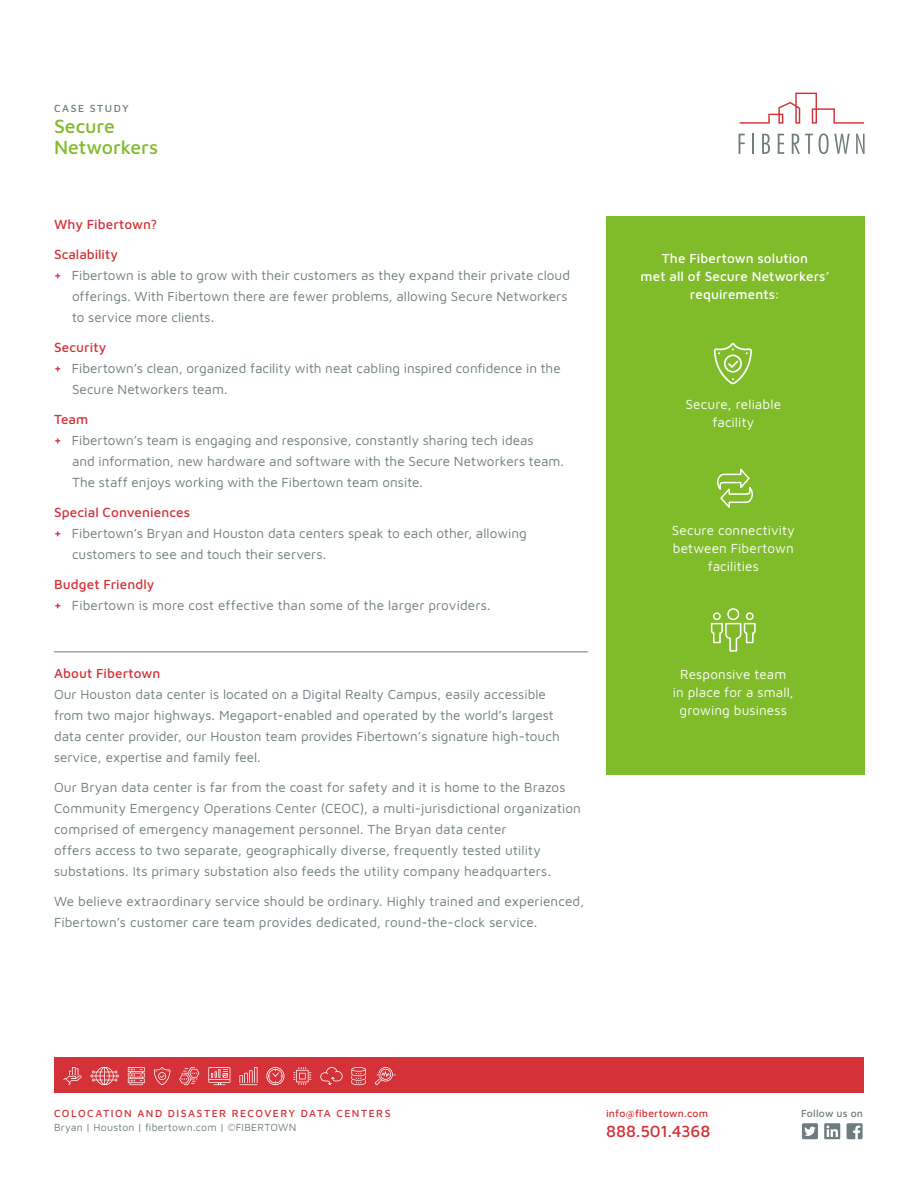
<style>
.page{position:relative;width:918px;height:1188px;background:#fff}
.page>*{position:absolute;margin:0;border:0;box-sizing:border-box;transform-origin:0 0}
.t1{font:500 19.5px "Maven Pro";letter-spacing:-.005em;color:#80bb2a}
.t2{font:500 16.5px "Maven Pro";color:#d43238}
.body{font:13.5px/21px "Maven Pro";color:#6d7c7e}
.t3{font:13.5px/18px "Maven Pro";letter-spacing:.01em;color:#fff;text-align:center}
.body-2{font:500 13.5px "Maven Pro";letter-spacing:.005em;color:#d43238}
.t4{font:500 13.5px/18px "Maven Pro";letter-spacing:.01em;color:#fff;text-align:center}
.t5{font:500 10.5px "Maven Pro";letter-spacing:.13em;color:#d43238}
.t6{font:10.5px "Maven Pro";letter-spacing:.02em;color:#6d7c7e}
.t7{font:500 10.5px "Maven Pro";letter-spacing:.015em;color:#d43238}
.t8{font:500 10.5px "Maven Pro";letter-spacing:.015em;color:#6d7c7e}
.t9{font:500 10.5px "Maven Pro";letter-spacing:.14em;color:#6d7c7e}
.s1{font-weight:700;color:#d43238}
.s2{font-weight:500;color:#d43238}
</style>
<div class="page">
<div style="left:606px;top:216px;width:259px;height:559px;background:#80bb2a"></div>
<svg style="left:739px;top:134px;width:6px;height:20px"></svg>
<hr style="left:752px;top:134px;width:2px;height:20px;background:#6d7c7e">
<svg style="left:762px;top:134px;width:8px;height:20px"></svg>
<svg style="left:778px;top:134px;width:6px;height:20px"></svg>
<svg style="left:792px;top:134px;width:21px;height:20px"></svg>
<svg style="left:819px;top:133px;width:31px;height:21px"></svg>
<svg style="left:856px;top:134px;width:9px;height:20px"></svg>
<svg style="left:740px;top:93px;width:124px;height:31px"></svg>
<svg style="left:714px;top:343px;width:38px;height:41px"></svg>
<svg style="left:710px;top:608px;width:46px;height:44px"></svg>
<svg style="left:717px;top:468px;width:36px;height:40px"></svg>
<hr style="left:54px;top:652px;width:534px;height:1px;background:#6d7c7e">
<div style="left:54px;top:1058px;width:810px;height:36px;background:#d43238"></div>
<svg style="left:802px;top:1123px;width:16px;height:16px"></svg>
<svg style="left:824px;top:1123px;width:16px;height:16px"></svg>
<svg style="left:847px;top:1123px;width:16px;height:16px"></svg>
<svg style="left:90px;top:1067px;width:29px;height:18px"></svg>
<svg style="left:179px;top:1067px;width:20px;height:18px"></svg>
<svg style="left:208px;top:1067px;width:22px;height:18px"></svg>
<svg style="left:154px;top:1067px;width:16px;height:18px"></svg>
<svg style="left:63px;top:1067px;width:19px;height:18px"></svg>
<svg style="left:239px;top:1067px;width:19px;height:18px"></svg>
<svg style="left:128px;top:1067px;width:17px;height:18px"></svg>
<svg style="left:266px;top:1067px;width:18px;height:18px"></svg>
<svg style="left:293px;top:1067px;width:18px;height:18px"></svg>
<svg style="left:320px;top:1067px;width:23px;height:18px"></svg>
<svg style="left:351px;top:1067px;width:15px;height:18px"></svg>
<svg style="left:375px;top:1067px;width:21px;height:18px"></svg>
<p class="t9" style="left:54px;top:101px;width:76px">CASE STUDY</p>
<p class="t1" style="left:54px;top:113px;width:63px">Secure</p>
<p class="t1" style="left:54px;top:134px;width:106px">Networkers</p>
<p class="body-2" style="left:54px;top:215px;width:105px">Why Fibertown?</p>
<p class="body-2" style="left:54px;top:245px;width:66px">Scalability</p>
<p class="body" style="left:72px;top:264px;width:500px;text-indent:-18px"><span class="s1">+</span> Fibertown is able to grow with their customers as they expand their private cloud offerings. With Fibertown there are fewer problems, allowing Secure Networkers to service more clients.</p>
<p class="body-2" style="left:54px;top:338px;width:54px">Security</p>
<p class="body" style="left:72px;top:357px;width:490px;text-indent:-18px"><span class="s1">+</span> Fibertown’s clean, organized facility with neat cabling inspired confidence in the<br>Secure Networkers team.</p>
<p class="body-2" style="left:54px;top:410px;width:36px">Team</p>
<p class="body" style="left:72px;top:429px;width:493px;text-indent:-18px"><span class="s1">+</span> Fibertown’s team is engaging and responsive, constantly sharing tech ideas<br>and information, new hardware and software with the Secure Networkers team.<br>The staff enjoys working with the Fibertown team onsite.</p>
<p class="body-2" style="left:54px;top:503px;width:138px">Special Conveniences</p>
<p class="body" style="left:72px;top:522px;width:456px;text-indent:-18px"><span class="s1">+</span> Fibertown’s Bryan and Houston data centers speak to each other, allowing customers to see and touch their servers.</p>
<p class="body-2" style="left:54px;top:575px;width:102px">Budget Friendly</p>
<p class="body" style="left:54px;top:594px;width:438px"><span class="s1">+</span> Fibertown is more cost effective than some of the larger providers.</p>
<p class="body" style="left:54px;top:662px;width:507px"><span class="s2">About Fibertown<br></span>Our Houston data center is located on a Digital Realty Campus, easily accessible from two major highways. Megaport-enabled and operated by the world’s largest data center provider, our Houston team provides Fibertown’s signature high-touch service, expertise and family feel.</p>
<p class="body" style="left:54px;top:776px;width:528px">Our Bryan data center is far from the coast for safety and it is home to the Brazos Community Emergency Operations Center (CEOC), a multi-jurisdictional organization comprised of emergency management personnel. The Bryan data center<br>offers access to two separate, geographically diverse, frequently tested utility substations. Its primary substation also feeds the utility company headquarters.</p>
<p class="body" style="left:54px;top:890px;width:532px">We believe extraordinary service should be ordinary. Highly trained and experienced,<br>Fibertown’s customer care team provides dedicated, round-the-clock service.</p>
<p class="t4" style="left:641px;top:248px;width:190px">The Fibertown solution<br>met all of Secure Networkers’ requirements:</p>
<p class="t3" style="left:686px;top:394px;width:97px">Secure, reliable facility</p>
<p class="t3" style="left:672px;top:520px;width:125px">Secure connectivity between Fibertown facilities</p>
<p class="t3" style="left:673px;top:664px;width:123px">Responsive team<br>in place for a small, growing business</p>
<p class="t5" style="left:54px;top:1107px;width:338px">COLOCATION AND DISASTER RECOVERY DATA CENTERS</p>
<p class="t6" style="left:54px;top:1120px;width:244px">Bryan | Houston | fibertown.com | ©FIBERTOWN</p>
<p class="t7" style="left:606px;top:1107px;width:104px">info@fibertown.com</p>
<p class="t8" style="left:801px;top:1107px;width:64px">Follow us on</p>
<p class="t2" style="left:606px;top:1120px;width:106px">888.501.4368</p>
</div>
